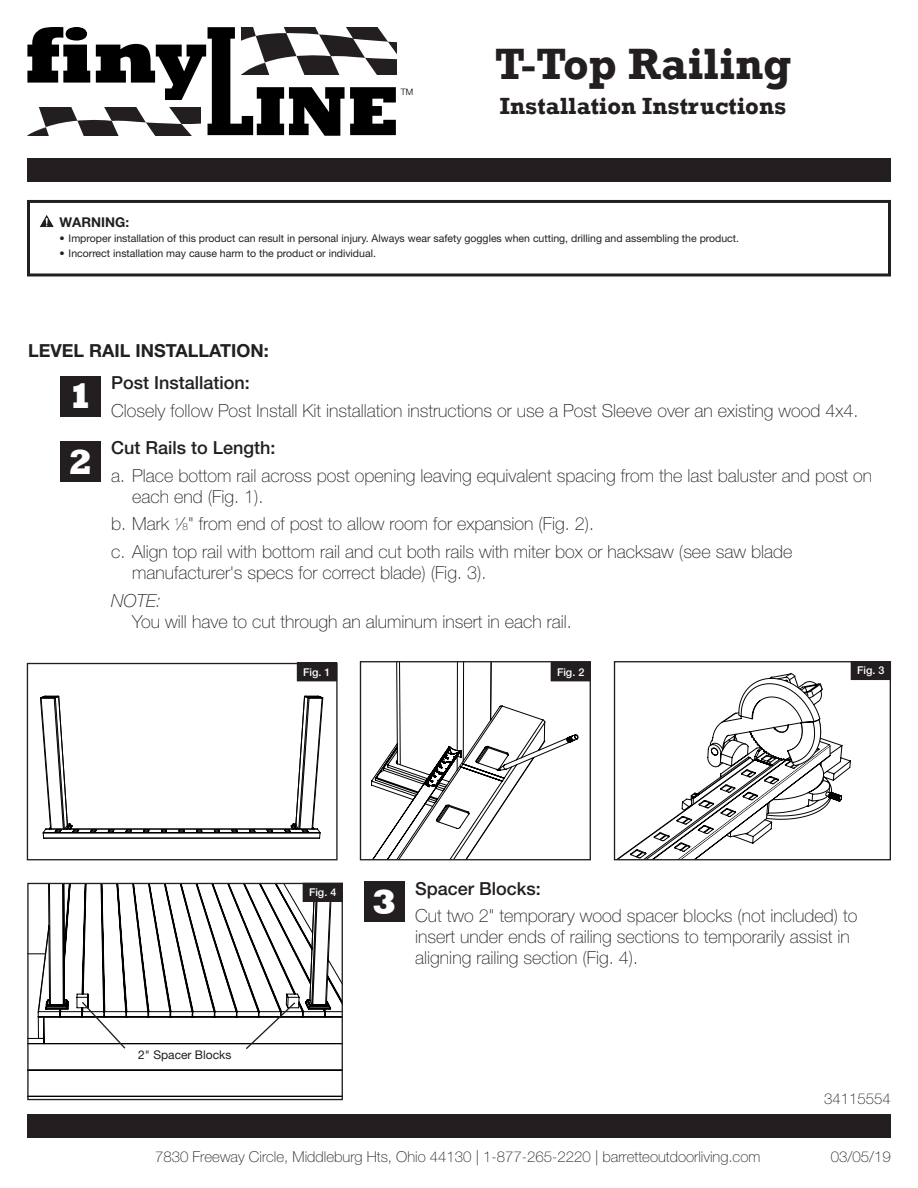
<style>
.page{position:relative;width:918px;height:1188px;background:#fff}
.page>*{position:absolute;margin:0;border:0;box-sizing:border-box;transform-origin:0 0}
.t1{font:700 45px "Rockwell";color:#231f20}
.t2{font:800 35.7px "Rockwell";color:#fff}
.t3{font:700 24px "Rockwell";color:#231f20}
.t4{font:100 18px/21px "Helvetica Neue LT Std";color:#231f20}
.t5{font:500 18px "Helvetica Neue LT Std";color:#231f20}
.t6{font:700 18px "Helvetica Neue LT Std";color:#231f20}
.t7{font:100 15px "Helvetica Neue LT Std";color:#231f20}
.t8{font:700 13.5px "Helvetica Neue LT Std";color:#231f20}
.t9{font:12px "Helvetica Neue LT Std";color:#231f20}
.t10{font:500 10.8px "Helvetica Neue LT Std";color:#fff}
.t11{font:10.5px "Helvetica Neue LT Std";color:#231f20}
.t12{font:300 8.85px "Helvetica Neue LT Std";color:#000}
.s1{font-size:9.9px}
.s2{font-style:italic}
</style>
<div class="page">
<svg style="left:29px;top:885px;width:312px;height:212px"></svg>
<div style="left:27px;top:883px;width:316px;height:217px;border:1px solid #231f20"></div>
<svg style="left:80px;top:1000px;width:47px;height:50px"></svg>
<svg style="left:244px;top:1001px;width:53px;height:50px"></svg>
<div style="left:60px;top:376px;width:41px;height:40px;background:#231f20"></div>
<div style="left:60px;top:441px;width:41px;height:40px;background:#231f20"></div>
<div style="left:364px;top:882px;width:41px;height:40px;background:#231f20"></div>
<div style="left:27px;top:158px;width:864px;height:24px;background:#231f20"></div>
<div style="left:27px;top:1115px;width:864px;height:23px;background:#231f20"></div>
<div style="left:27px;top:200px;width:864px;height:76px;border:3px solid #231f20"></div>
<svg style="left:40px;top:215px;width:14px;height:12px"></svg>
<svg style="left:27px;top:27px;width:369px;height:109px"></svg>
<svg style="left:371px;top:663px;width:208px;height:195px"></svg>
<div style="left:360px;top:661px;width:231px;height:199px;border:1px solid #231f20"></div>
<svg style="left:618px;top:672px;width:233px;height:186px"></svg>
<div style="left:614px;top:661px;width:277px;height:199px;border:1px solid #231f20"></div>
<div style="left:551px;top:663px;width:39px;height:18px;background:#231f20"></div>
<div style="left:551px;top:662px;width:40px;height:19px;border:1px solid #231f20"></div>
<div style="left:851px;top:662px;width:40px;height:18px;background:#231f20"></div>
<div style="left:851px;top:661px;width:40px;height:19px;border:1px solid #231f20"></div>
<svg style="left:40px;top:696px;width:284px;height:143px"></svg>
<div style="left:27px;top:663px;width:311px;height:197px;border:1px solid #231f20"></div>
<div style="left:297px;top:663px;width:40px;height:18px;background:#231f20"></div>
<div style="left:297px;top:662px;width:40px;height:19px;border:1px solid #231f20"></div>
<div style="left:303px;top:883px;width:39px;height:18px;background:#231f20"></div>
<div style="left:303px;top:883px;width:40px;height:19px;border:1px solid #231f20"></div>
<p class="t12" style="left:401px;top:87px;width:14px">TM</p>
<p class="t1" style="left:495px;top:37px;width:298px">T-Top Railing</p>
<p class="t3" style="left:500px;top:91px;width:288px">Installation Instructions</p>
<p class="t8" style="left:60px;top:214px;width:71px">WARNING:</p>
<p class="t11" style="left:60px;top:232px;width:681px">• Improper installation of this product can result in personal injury. Always wear safety goggles when cutting, drilling and assembling the product.</p>
<p class="t11" style="left:60px;top:247px;width:318px">• Incorrect installation may cause harm to the product or individual.</p>
<p class="t6" style="left:28px;top:339px;width:242px">LEVEL RAIL INSTALLATION:</p>
<p class="t2" style="left:68px;top:376px;width:26px">1</p>
<p class="t2" style="left:68px;top:441px;width:26px">2</p>
<p class="t5" style="left:111px;top:372px;width:140px">Post Installation:</p>
<p class="t4" style="left:111px;top:400px;width:749px">Closely follow Post Install Kit installation instructions or use a Post Sleeve over an existing wood 4x4.</p>
<p class="t5" style="left:111px;top:437px;width:166px">Cut Rails to Length:</p>
<p class="t4" style="left:132px;top:465px;width:742px;text-indent:-21px">a. Place bottom rail across post opening leaving equivalent spacing from the last baluster and post on each end (Fig. 1).</p>
<p class="t4" style="left:111px;top:514px;width:485px">b. Mark <sup>1</sup>⁄<span class="s1">8</span>" from end of post to allow room for expansion (Fig. 2).</p>
<p class="t4" style="left:132px;top:541px;width:662px;text-indent:-21px">c. Align top rail with bottom rail and cut both rails with miter box or hacksaw (see saw blade manufacturer's specs for correct blade) (Fig. 3).</p>
<p class="t4" style="left:132px;top:590px;width:441px;text-indent:-21px"><span class="s2">NOTE:<br></span>You will have to cut through an aluminum insert in each rail.</p>
<p class="t10" style="left:303px;top:665px;width:29px">Fig. 1</p>
<p class="t10" style="left:557px;top:665px;width:29px">Fig. 2</p>
<p class="t10" style="left:857px;top:664px;width:29px">Fig. 3</p>
<p class="t9" style="left:138px;top:1048px;width:95px">2" Spacer Blocks</p>
<p class="t10" style="left:309px;top:886px;width:29px">Fig. 4</p>
<p class="t2" style="left:372px;top:882px;width:26px">3</p>
<p class="t5" style="left:415px;top:878px;width:127px">Spacer Blocks:</p>
<p class="t4" style="left:415px;top:906px;width:444px">Cut two 2" temporary wood spacer blocks (not included) to insert under ends of railing sections to temporarily assist in aligning railing section (Fig. 4).</p>
<p class="t7" style="left:824px;top:1090px;width:68px">34115554</p>
<p class="t7" style="left:155px;top:1148px;width:607px">7830 Freeway Circle, Middleburg Hts, Ohio 44130 | 1-877-265-2220 | barretteoutdoorliving.com</p>
<p class="t7" style="left:831px;top:1148px;width:62px">03/05/19</p>
</div>
